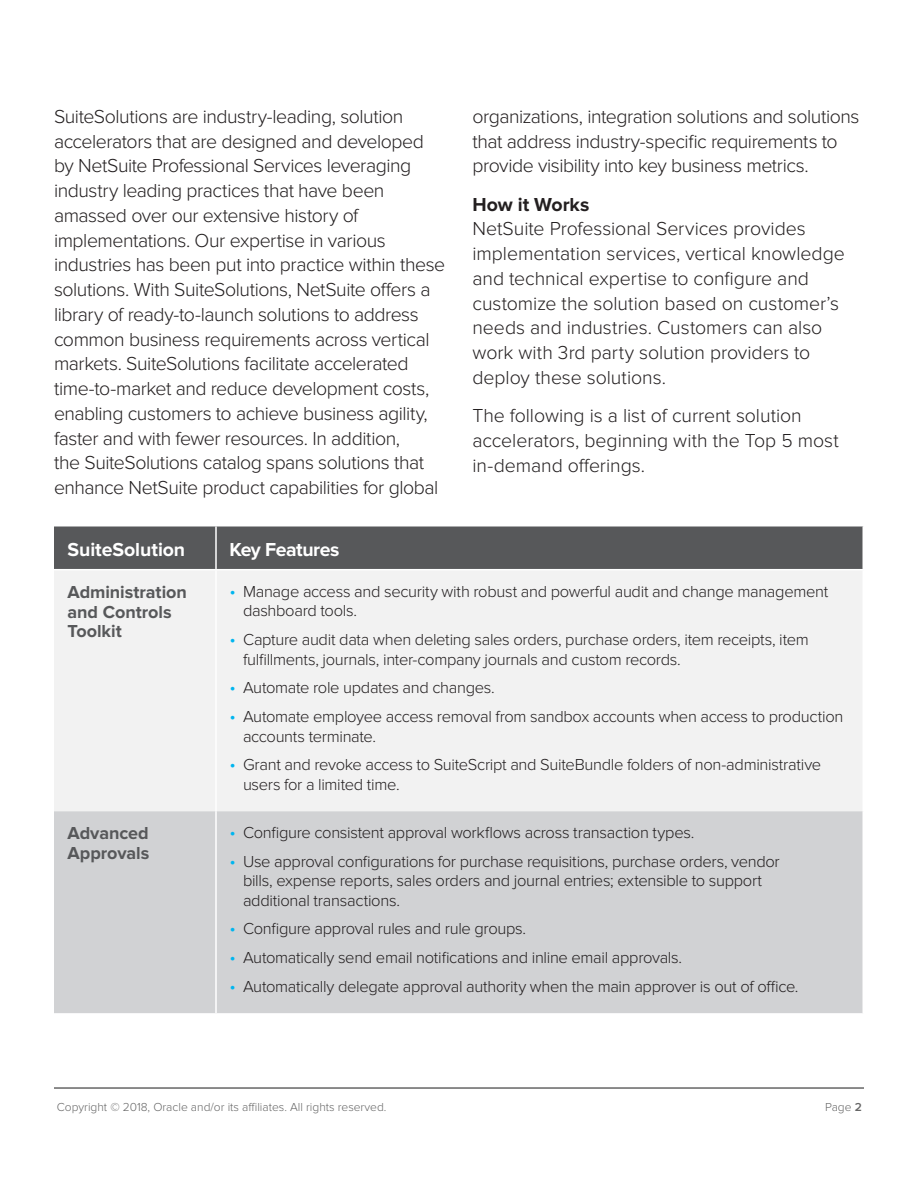
<style>
.page{position:relative;width:918px;height:1188px;background:#fff}
.page>*{position:absolute;margin:0;border:0;box-sizing:border-box;transform-origin:0 0}
.Main_Body_2016{font:300 19.5px/24.8px "Proxima Nova";letter-spacing:-.02em;color:#231f20}
.Caption_2016{font:700 19.5px "Proxima Nova";letter-spacing:-.005em;color:#fff}
.Caption_2016-2{font:700 19.5px "Proxima Nova";letter-spacing:-.025em;color:#fff}
.H2_Main_Body_Header{font:700 19.5px "Proxima Nova";letter-spacing:-.005em;color:#231f20}
.Caption_2016-3{font:700 18px/19.5px "Proxima Nova";letter-spacing:-.005em;color:#57585a}
.t1{font:300 16.5px/19.5px "Proxima Nova";letter-spacing:-.02em;color:#231f20}
.t2{font:300 12px "Proxima Nova";color:#666}
.s1{font-size:18px;color:#00b5ef}
.s2{font-weight:600}
</style>
<div class="page">
<hr style="left:54px;top:1087px;width:810px;height:2px;background:#666">
<div style="left:54px;top:526px;width:808px;height:43px;background:#57585a"></div>
<div style="left:54px;top:571px;width:808px;height:240px;background:#f2f2f2"></div>
<div style="left:54px;top:811px;width:808px;height:202px;background:#d1d2d4"></div>
<hr style="left:215px;top:526px;width:2px;height:43px;background:#fff">
<hr style="left:215px;top:570px;width:2px;height:241px;background:#fff">
<hr style="left:215px;top:811px;width:2px;height:202px;background:#fff">
<p class="Main_Body_2016" style="left:54px;top:104px;width:393px">SuiteSolutions are industry-leading, solution accelerators that are designed and developed by NetSuite Professional Services leveraging industry leading practices that have been amassed over our extensive history of implementations. Our expertise in various industries has been put into practice within these solutions. With SuiteSolutions, NetSuite offers a library of ready-to-launch solutions to address common business requirements across vertical markets. SuiteSolutions facilitate accelerated time-to-market and reduce development costs, enabling customers to achieve business agility, faster and with fewer resources. In addition,<br>the SuiteSolutions catalog spans solutions that enhance NetSuite product capabilities for global</p>
<p class="Main_Body_2016" style="left:472px;top:104px;width:389px">organizations, integration solutions and solutions that address industry-specific requirements to provide visibility into key business metrics.</p>
<p class="H2_Main_Body_Header" style="left:472px;top:193px;width:118px">How it Works</p>
<p class="Main_Body_2016" style="left:472px;top:217px;width:374px">NetSuite Professional Services provides implementation services, vertical knowledge and technical expertise to configure and customize the solution based on customer’s needs and industries. Customers can also work with 3rd party solution providers to deploy these solutions.</p>
<p class="Main_Body_2016" style="left:472px;top:403px;width:368px">The following is a list of current solution accelerators, beginning with the Top 5 most in-demand offerings.</p>
<p class="Caption_2016" style="left:68px;top:538px;width:119px">SuiteSolution</p>
<p class="Caption_2016-2" style="left:230px;top:538px;width:111px">Key Features</p>
<p class="Caption_2016-3" style="left:68px;top:583px;width:121px">Administration and Controls<br>Toolkit</p>
<p class="t1" style="left:243px;top:582px;width:587px;text-indent:-14px"><span class="s1">•</span> Manage access and security with robust and powerful audit and change management dashboard tools.</p>
<p class="t1" style="left:243px;top:630px;width:567px;text-indent:-14px"><span class="s1">•</span> Capture audit data when deleting sales orders, purchase orders, item receipts, item fulfillments, journals, inter-company journals and custom records.</p>
<p class="t1" style="left:230px;top:678px;width:267px"><span class="s1">•</span> Automate role updates and changes.</p>
<p class="t1" style="left:243px;top:707px;width:602px;text-indent:-14px"><span class="s1">•</span> Automate employee access removal from sandbox accounts when access to production accounts terminate.</p>
<p class="t1" style="left:243px;top:755px;width:580px;text-indent:-14px"><span class="s1">•</span> Grant and revoke access to SuiteScript and SuiteBundle folders of non-administrative users for a limited time.</p>
<p class="Caption_2016-3" style="left:68px;top:824px;width:83px">Advanced<br>Approvals</p>
<p class="t1" style="left:230px;top:823px;width:466px"><span class="s1">•</span> Configure consistent approval workflows across transaction types.</p>
<p class="t1" style="left:243px;top:851px;width:538px;text-indent:-14px"><span class="s1">•</span> Use approval configurations for purchase requisitions, purchase orders, vendor bills, expense reports, sales orders and journal entries; extensible to support additional transactions.</p>
<p class="t1" style="left:230px;top:919px;width:298px"><span class="s1">•</span> Configure approval rules and rule groups.</p>
<p class="t1" style="left:230px;top:948px;width:454px"><span class="s1">•</span> Automatically send email notifications and inline email approvals.</p>
<p class="t1" style="left:230px;top:977px;width:571px"><span class="s1">•</span> Automatically delegate approval authority when the main approver is out of office.</p>
<p class="t2" style="left:57px;top:1100px;width:331px">Copyright © 2018, Oracle and/or its affiliates. All rights reserved.</p>
<p class="t2" style="left:825px;top:1100px;width:38px">Page <span class="s2">2</span></p>
</div>
